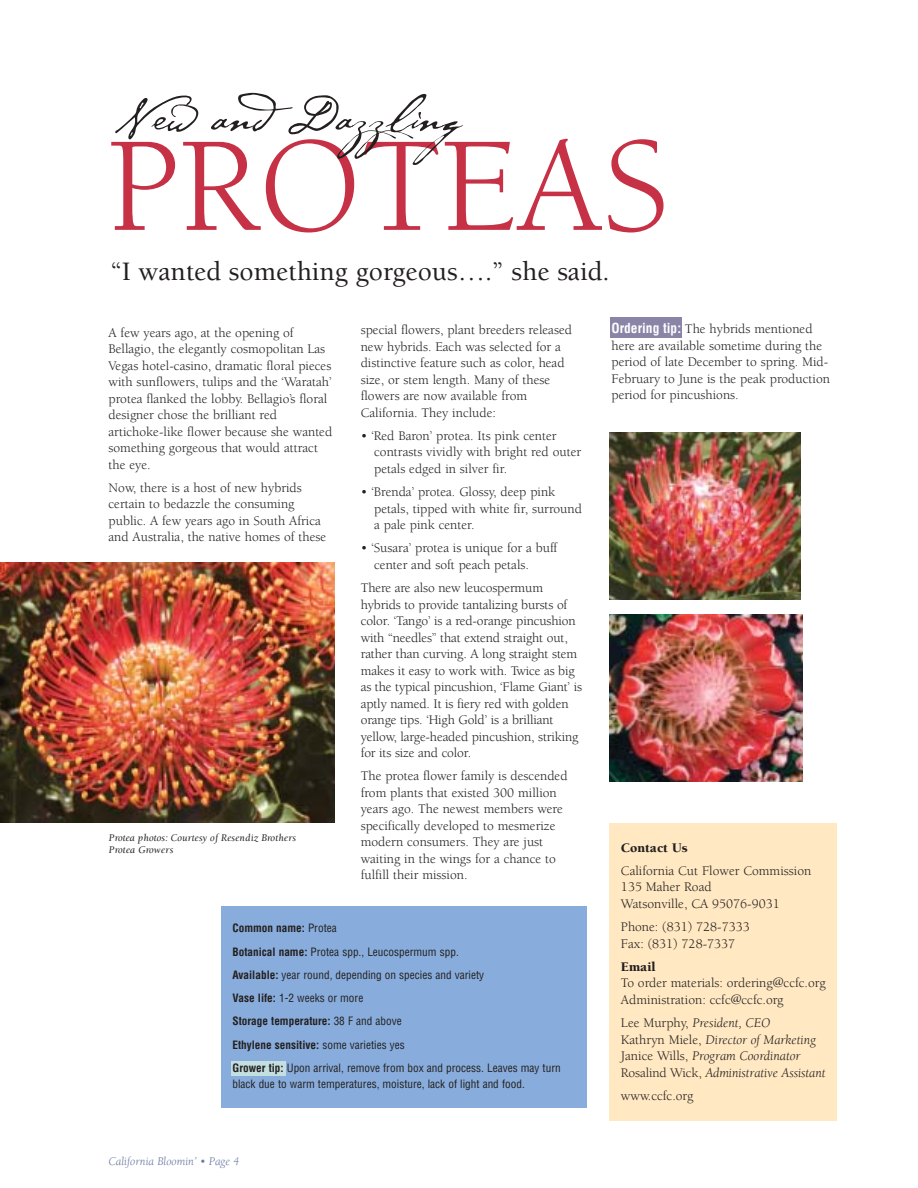
<style>
.page{position:relative;width:918px;height:1188px;background:#fff}
.page>*{position:absolute;margin:0;border:0;box-sizing:border-box;transform-origin:0 0}
.t1{font:138.6px "Berkeley";color:#c63146}
.t2{font:52.65px "P22 Cezanne";color:#231f1f}
.t3{font:500 27.3px "Berkeley";color:#231f1f}
.t4{font:13.5px/16.5px "Berkeley";color:#231f1f}
.t5{font:italic 13.5px/16.5px "Berkeley";color:#231f1f}
.t6{font:900 13.5px "Berkeley";color:#231f1f}
.t7{font:italic 12px "Berkeley";color:#6a79a3}
.t8{font:condensed 11.25px/23.2px "Helvetica";color:#231f1f}
.t9{font:italic 10.5px/12px "Berkeley";letter-spacing:.015em;color:#231f1f}
.s1{font-weight:700}
.s2{font-family:"Helvetica";font-weight:700;font-stretch:condensed;color:#fff}
.s3{font-style:normal}
</style>
<div class="page">
<div style="left:221px;top:906px;width:365px;height:202px;background:#88addc"></div>
<div style="left:231px;top:1061px;width:55px;height:15px;background:#c3dfe0"></div>
<div style="left:610px;top:317px;width:72px;height:21px;background:#8a84a7"></div>
<div style="left:610px;top:823px;width:227px;height:297px;background:#ffe8c2"></div>
<img style="left:0;top:563px;width:335px;height:260px">
<img style="left:610px;top:432px;width:191px;height:168px">
<img style="left:610px;top:615px;width:192px;height:166px">
<h2 class="t2" style="left:113px;top:80px;width:381px">New andDazzling</h2>
<h1 class="t1" style="left:107px;top:132px;width:563px">PROTEAS</h1>
<h3 class="t3" style="left:110px;top:260px;width:501px">“I wanted something gorgeous….” she said.</h3>
<p class="t4" style="left:109px;top:325px;width:225px">A few years ago, at the opening of Bellagio, the elegantly cosmopolitan Las Vegas hotel-casino, dramatic floral pieces with sunflowers, tulips and the ‘Waratah’ protea flanked the lobby. Bellagio’s floral designer chose the brilliant red artichoke-like flower because she wanted something gorgeous that would attract the eye.</p>
<p class="t4" style="left:109px;top:481px;width:219px">Now, there is a host of new hybrids certain to bedazzle the consuming public. A few years ago in South Africa and Australia, the native homes of these</p>
<p class="t9" style="left:109px;top:832px;width:189px">Protea photos: Courtesy of Resendiz Brothers<br>Protea Growers</p>
<p class="t4" style="left:361px;top:323px;width:213px">special flowers, plant breeders released new hybrids. Each was selected for a distinctive feature such as color, head size, or stem length. Many of these flowers are now available from California. They include:</p>
<p class="t4" style="left:374px;top:429px;width:208px;text-indent:-14px">• ‘Red Baron’ protea. Its pink center contrasts vividly with bright red outer petals edged in silver fir.</p>
<p class="t4" style="left:374px;top:485px;width:209px;text-indent:-14px">• ‘Brenda’ protea. Glossy, deep pink petals, tipped with white fir, surround a pale pink center.</p>
<p class="t4" style="left:374px;top:541px;width:185px;text-indent:-14px">• ‘Susara’ protea is unique for a buff center and soft peach petals.</p>
<p class="t4" style="left:361px;top:581px;width:223px">There are also new leucospermum hybrids to provide tantalizing bursts of color. ‘Tango’ is a red-orange pincushion with “needles” that extend straight out, rather than curving. A long straight stem makes it easy to work with. Twice as big as the typical pincushion, ‘Flame Giant’ is aptly named. It is fiery red with golden orange tips. ‘High Gold’ is a brilliant yellow, large-headed pincushion, striking for its size and color.</p>
<p class="t4" style="left:361px;top:769px;width:208px">The protea flower family is descended from plants that existed 300 million years ago. The newest members were specifically developed to mesmerize modern consumers. They are just waiting in the wings for a chance to fulfill their mission.</p>
<p class="t8" style="left:233px;top:918px;width:330px"><span class="s1">Common name:</span> Protea<br><span class="s1">Botanical name:</span> Protea spp., Leucospermum spp.<br><span class="s1">Available:</span> year round, depending on species and variety<br><span class="s1">Vase life:</span> 1-2 weeks or more<br><span class="s1">Storage temperature:</span> 38 F and above<br><span class="s1">Ethylene sensitive:</span> some varieties yes<br><span class="s1">Grower tip:</span> Upon arrival, remove from box and process. Leaves may turn</p>
<p class="t8" style="left:233px;top:1074px;width:294px">black due to warm temperatures, moisture, lack of light and food.</p>
<p class="t7" style="left:109px;top:1156px;width:132px">California Bloomin’ • Page 4</p>
<p class="t4" style="left:611px;top:322px;width:220px"><span class="s2">Ordering tip:</span> The hybrids mentioned here are available sometime during the period of late December to spring. Mid-February to June is the peak production period for pincushions.</p>
<p class="t6" style="left:621px;top:842px;width:68px">Contact Us</p>
<p class="t4" style="left:621px;top:864px;width:192px">California Cut Flower Commission<br>135 Maher Road<br>Watsonville, CA 95076-9031</p>
<p class="t4" style="left:621px;top:920px;width:130px">Phone: (831) 728-7333<br>Fax: (831) 728-7337</p>
<p class="t6" style="left:621px;top:961px;width:36px">Email</p>
<p class="t4" style="left:621px;top:976px;width:206px">To order materials: ordering@ccfc.org<br>Administration: ccfc@ccfc.org</p>
<p class="t5" style="left:621px;top:1016px;width:206px"><span class="s3">Lee Murphy,</span> President, CEO<br><span class="s3">Kathryn Miele,</span> Director of Marketing <span class="s3">Janice Wills,</span> Program Coordinator <span class="s3">Rosalind Wick,</span> Administrative Assistant</p>
<p class="t4" style="left:621px;top:1088px;width:74px">www.ccfc.org</p>
</div>
